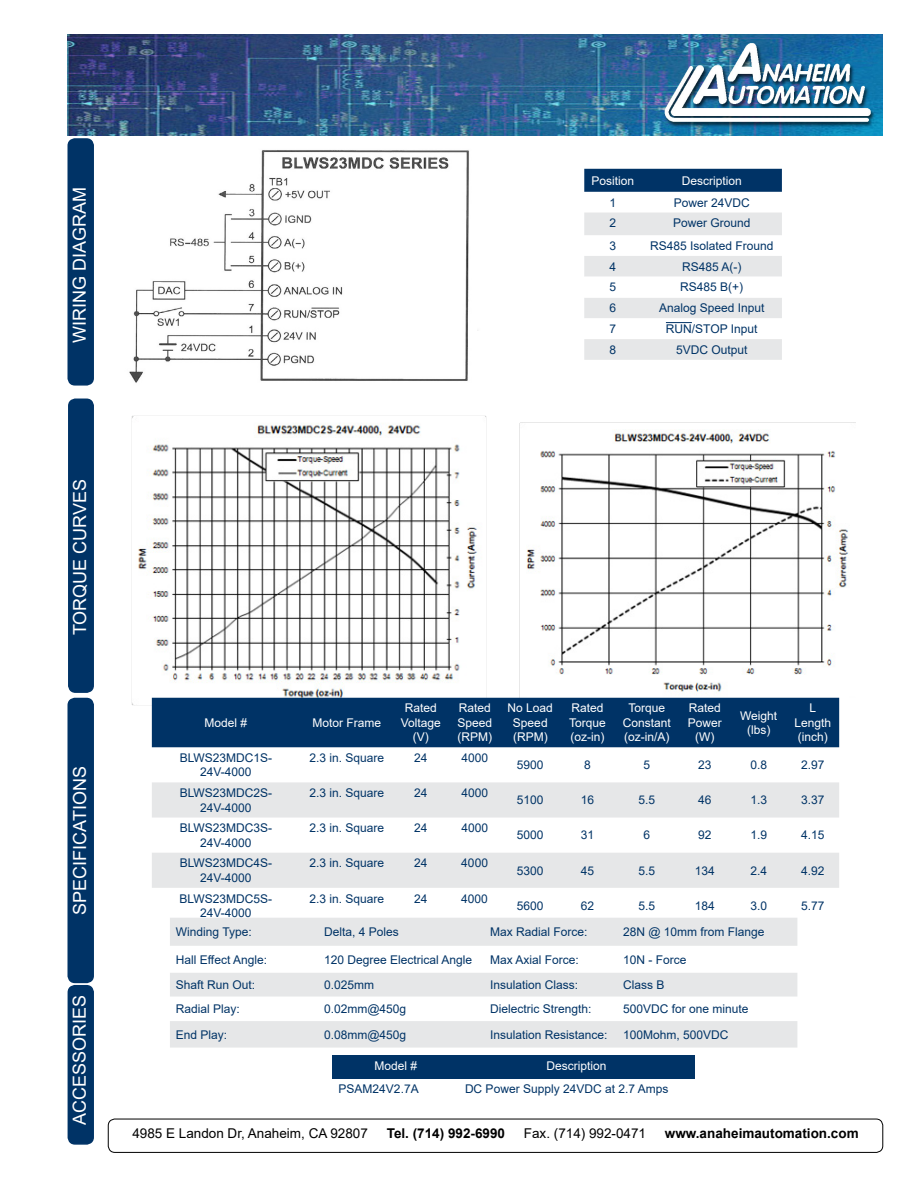
<style>
.page{position:relative;width:918px;height:1188px;background:#fff}
.page>*{position:absolute;margin:0;border:0;box-sizing:border-box;transform-origin:0 0}
.t1{font:18px "Arial";color:#fff}
.t2{font:13.5px "Arial";color:#000}
.t3{font:700 13.5px "Arial";color:#000}
.t4{font:12px/14.4px "Arial";color:#036;text-align:center}
.t5{font:12px/14.4px "Arial";color:#fff;text-align:center}
</style>
<div class="page">
<img style="left:68px;top:35px;width:815px;height:101px">
<div style="left:68px;top:139px;width:25px;height:246px;background:#036;border-radius:7px"></div>
<div style="left:68px;top:138px;width:26px;height:248px;border:2px solid #036;border-radius:7px"></div>
<div style="left:108px;top:1119px;width:775px;height:34px;border:1px solid #000;border-radius:7px"></div>
<div style="left:333px;top:1055px;width:126px;height:23px;background:#036"></div>
<div style="left:459px;top:1055px;width:235px;height:23px;background:#036"></div>
<div style="left:68px;top:986px;width:25px;height:158px;background:#036;border-radius:7px"></div>
<div style="left:68px;top:985px;width:26px;height:160px;border:2px solid #036;border-radius:7px"></div>
<div style="left:68px;top:698px;width:25px;height:284px;background:#036;border-radius:7px"></div>
<div style="left:68px;top:698px;width:26px;height:285px;border:2px solid #036;border-radius:7px"></div>
<div style="left:69px;top:399px;width:24px;height:293px;background:#036;border-radius:7px"></div>
<div style="left:68px;top:399px;width:26px;height:294px;border:2px solid #036;border-radius:7px"></div>
<img style="left:131px;top:415px;width:355px;height:290px">
<svg style="left:170px;top:918px;width:627px;height:130px;fill:#e6e7e8"></svg>
<img style="left:519px;top:422px;width:337px;height:276px">
<div style="left:152px;top:698px;width:687px;height:49px;background:#036"></div>
<svg style="left:152px;top:782px;width:687px;height:106px;fill:#e6e7e8"></svg>
<div style="left:584px;top:169px;width:198px;height:23px;background:#036"></div>
<svg style="left:584px;top:213px;width:198px;height:147px"></svg>
<img style="left:129px;top:150px;width:349px;height:233px">
<h1 class="t1" style="left:67px;top:343px;width:158px;rotate:-90deg">WIRING DIAGRAM</h1>
<p class="t5" style="left:592px;top:173px;width:44px">Position</p>
<p class="t5" style="left:682px;top:173px;width:62px">Description</p>
<p class="t4" style="left:610px;top:195px;width:8px">1</p>
<p class="t4" style="left:674px;top:195px;width:78px">Power 24VDC</p>
<p class="t4" style="left:610px;top:216px;width:8px">2</p>
<p class="t4" style="left:673px;top:216px;width:79px">Power Ground</p>
<p class="t4" style="left:610px;top:238px;width:8px">3</p>
<p class="t4" style="left:650px;top:238px;width:125px">RS485 Isolated Fround</p>
<p class="t4" style="left:610px;top:259px;width:8px">4</p>
<p class="t4" style="left:682px;top:259px;width:61px">RS485 A(-)</p>
<p class="t4" style="left:610px;top:280px;width:8px">5</p>
<p class="t4" style="left:680px;top:280px;width:65px">RS485 B(+)</p>
<p class="t4" style="left:610px;top:301px;width:8px">6</p>
<p class="t4" style="left:659px;top:301px;width:107px">Analog Speed Input</p>
<p class="t4" style="left:610px;top:322px;width:8px">7</p>
<p class="t4" style="left:666px;top:322px;width:93px">RUN/STOP Input</p>
<p class="t4" style="left:610px;top:342px;width:8px">8</p>
<p class="t4" style="left:676px;top:342px;width:73px">5VDC Output</p>
<h1 class="t1" style="left:68px;top:635px;width:158px;rotate:-90deg">TORQUE CURVES</h1>
<h1 class="t1" style="left:68px;top:915px;width:150px;rotate:-90deg">SPECIFICATIONS</h1>
<h1 class="t1" style="left:67px;top:1125px;width:132px;rotate:-90deg">ACCESSORIES</h1>
<p class="t5" style="left:205px;top:715px;width:44px">Model #</p>
<p class="t5" style="left:312px;top:715px;width:70px">Motor Frame</p>
<p class="t5" style="left:401px;top:701px;width:42px">Rated<br>Voltage (V)</p>
<p class="t5" style="left:457px;top:701px;width:36px;text-align:justify">Rated Speed (RPM)</p>
<p class="t5" style="left:508px;top:701px;width:47px">No Load<br>Speed (RPM)</p>
<p class="t5" style="left:569px;top:701px;width:38px;text-align:left">Rated<br>Torque (oz-in)</p>
<p class="t5" style="left:623px;top:701px;width:50px">Torque<br>Constant (oz-in/A)</p>
<p class="t5" style="left:688px;top:701px;width:36px">Rated<br>Power (W)</p>
<p class="t5" style="left:740px;top:708px;width:39px">Weight (lbs)</p>
<p class="t5" style="left:794px;top:701px;width:38px">L<br>Length (inch)</p>
<p class="t4" style="left:180px;top:751px;width:94px">BLWS23MDC1S-<br>24V-4000</p>
<p class="t4" style="left:309px;top:751px;width:76px">2.3 in. Square</p>
<p class="t4" style="left:414px;top:751px;width:15px">24</p>
<p class="t4" style="left:461px;top:751px;width:28px">4000</p>
<p class="t4" style="left:180px;top:786px;width:94px">BLWS23MDC2S-<br>24V-4000</p>
<p class="t4" style="left:309px;top:786px;width:76px">2.3 in. Square</p>
<p class="t4" style="left:414px;top:786px;width:15px">24</p>
<p class="t4" style="left:461px;top:786px;width:28px">4000</p>
<p class="t4" style="left:180px;top:821px;width:94px">BLWS23MDC3S-<br>24V-4000</p>
<p class="t4" style="left:309px;top:821px;width:76px">2.3 in. Square</p>
<p class="t4" style="left:414px;top:821px;width:15px">24</p>
<p class="t4" style="left:461px;top:821px;width:28px">4000</p>
<p class="t4" style="left:180px;top:856px;width:94px">BLWS23MDC4S-<br>24V-4000</p>
<p class="t4" style="left:309px;top:856px;width:76px">2.3 in. Square</p>
<p class="t4" style="left:414px;top:856px;width:15px">24</p>
<p class="t4" style="left:461px;top:856px;width:28px">4000</p>
<p class="t4" style="left:180px;top:891px;width:94px">BLWS23MDC5S-<br>24V-4000</p>
<p class="t4" style="left:309px;top:891px;width:76px">2.3 in. Square</p>
<p class="t4" style="left:414px;top:891px;width:15px">24</p>
<p class="t4" style="left:461px;top:891px;width:28px">4000</p>
<p class="t4" style="left:517px;top:758px;width:28px">5900</p>
<p class="t4" style="left:584px;top:758px;width:8px">8</p>
<p class="t4" style="left:644px;top:758px;width:8px">5</p>
<p class="t4" style="left:698px;top:758px;width:15px">23</p>
<p class="t4" style="left:750px;top:758px;width:18px">0.8</p>
<p class="t4" style="left:801px;top:758px;width:25px">2.97</p>
<p class="t4" style="left:517px;top:793px;width:28px">5100</p>
<p class="t4" style="left:581px;top:793px;width:15px">16</p>
<p class="t4" style="left:639px;top:793px;width:18px">5.5</p>
<p class="t4" style="left:698px;top:793px;width:15px">46</p>
<p class="t4" style="left:750px;top:793px;width:18px">1.3</p>
<p class="t4" style="left:801px;top:793px;width:25px">3.37</p>
<p class="t4" style="left:517px;top:828px;width:28px">5000</p>
<p class="t4" style="left:581px;top:828px;width:15px">31</p>
<p class="t4" style="left:644px;top:828px;width:8px">6</p>
<p class="t4" style="left:698px;top:828px;width:15px">92</p>
<p class="t4" style="left:750px;top:828px;width:18px">1.9</p>
<p class="t4" style="left:801px;top:828px;width:25px">4.15</p>
<p class="t4" style="left:517px;top:863px;width:28px">5300</p>
<p class="t4" style="left:581px;top:863px;width:15px">45</p>
<p class="t4" style="left:639px;top:863px;width:18px">5.5</p>
<p class="t4" style="left:695px;top:863px;width:22px">134</p>
<p class="t4" style="left:750px;top:863px;width:18px">2.4</p>
<p class="t4" style="left:801px;top:863px;width:25px">4.92</p>
<p class="t4" style="left:517px;top:898px;width:28px">5600</p>
<p class="t4" style="left:581px;top:898px;width:15px">62</p>
<p class="t4" style="left:639px;top:898px;width:18px">5.5</p>
<p class="t4" style="left:695px;top:898px;width:22px">184</p>
<p class="t4" style="left:750px;top:898px;width:18px">3.0</p>
<p class="t4" style="left:801px;top:898px;width:25px">5.77</p>
<p class="t4" style="left:176px;top:925px;width:77px">Winding Type:</p>
<p class="t4" style="left:324px;top:925px;width:76px">Delta, 4 Poles</p>
<p class="t4" style="left:490px;top:925px;width:99px">Max Radial Force:</p>
<p class="t4" style="left:623px;top:925px;width:143px">28N @ 10mm from Flange</p>
<p class="t4" style="left:176px;top:952px;width:93px">Hall Effect Angle:</p>
<p class="t4" style="left:324px;top:952px;width:150px">120 Degree Electrical Angle</p>
<p class="t4" style="left:490px;top:952px;width:90px">Max Axial Force:</p>
<p class="t4" style="left:623px;top:952px;width:65px">10N - Force</p>
<p class="t4" style="left:176px;top:978px;width:81px">Shaft Run Out:</p>
<p class="t4" style="left:324px;top:978px;width:52px">0.025mm</p>
<p class="t4" style="left:490px;top:978px;width:90px">Insulation Class:</p>
<p class="t4" style="left:623px;top:978px;width:43px">Class B</p>
<p class="t4" style="left:176px;top:1002px;width:66px">Radial Play:</p>
<p class="t4" style="left:324px;top:1002px;width:84px">0.02mm@450g</p>
<p class="t4" style="left:490px;top:1002px;width:103px">Dielectric Strength:</p>
<p class="t4" style="left:623px;top:1002px;width:127px">500VDC for one minute</p>
<p class="t4" style="left:176px;top:1027px;width:53px">End Play:</p>
<p class="t4" style="left:324px;top:1027px;width:84px">0.08mm@450g</p>
<p class="t4" style="left:490px;top:1027px;width:119px">Insulation Resistance:</p>
<p class="t4" style="left:623px;top:1027px;width:107px">100Mohm, 500VDC</p>
<p class="t5" style="left:374px;top:1058px;width:44px">Model #</p>
<p class="t5" style="left:547px;top:1058px;width:62px">Description</p>
<p class="t4" style="left:339px;top:1081px;width:82px">PSAM24V2.7A</p>
<p class="t4" style="left:465px;top:1081px;width:205px">DC Power Supply 24VDC at 2.7 Amps</p>
<p class="t2" style="left:132px;top:1124px;width:237px">4985 E Landon Dr, Anaheim, CA 92807</p>
<p class="t3" style="left:387px;top:1124px;width:120px">Tel. (714) 992-6990</p>
<p class="t2" style="left:524px;top:1124px;width:124px">Fax. (714) 992-0471</p>
<p class="t3" style="left:665px;top:1124px;width:195px">www.anaheimautomation.com</p>
</div>
